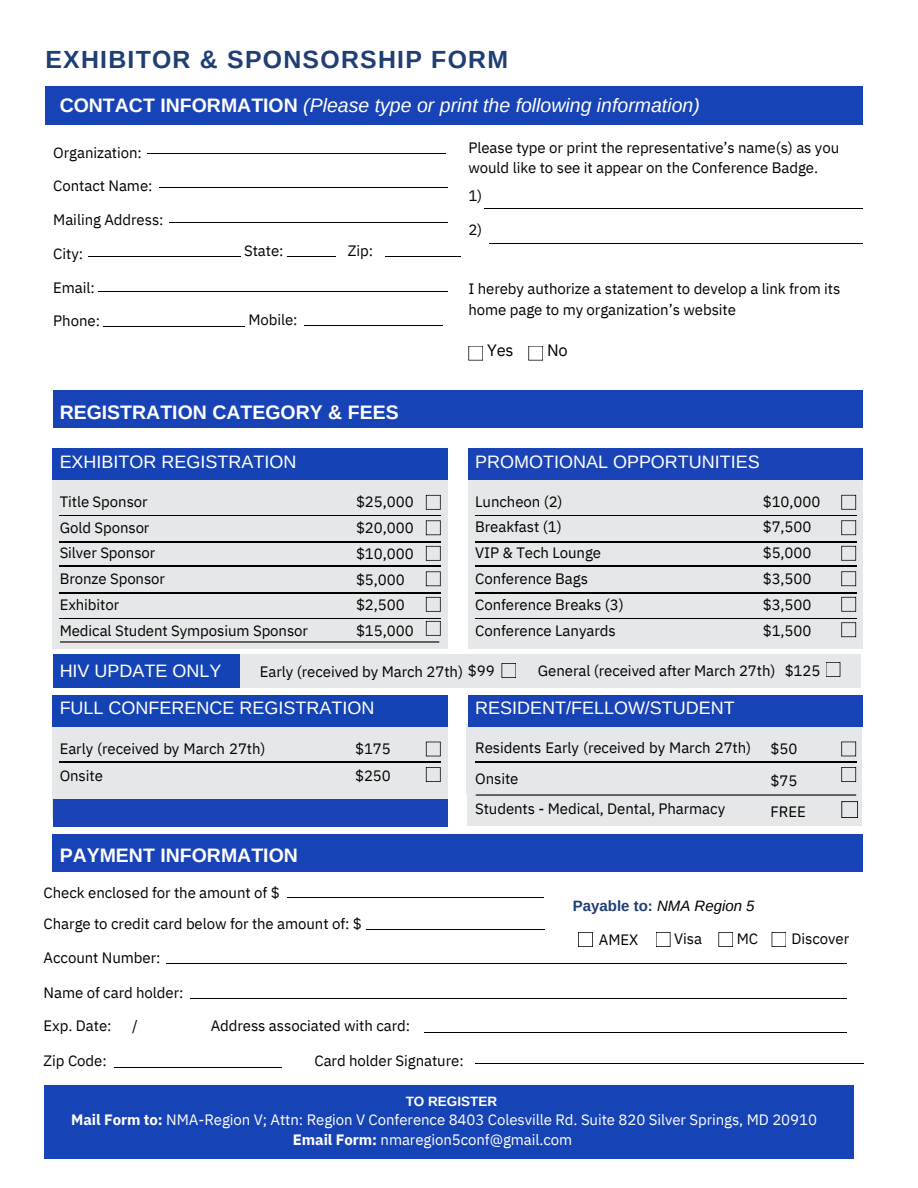
<style>
.page{position:relative;width:918px;height:1188px;background:#fff}
.page>*{position:absolute;margin:0;border:0;box-sizing:border-box;transform-origin:0 0}
.t1{font:700 24.9px "Arimo";letter-spacing:.05em;color:#1e3e74}
.t2{font:italic 19.5px "Arimo";color:#fff}
.t3{font:700 19.5px "Arimo";color:#fff}
.t4{font:18px "Arimo";color:#fff}
.t5{font:16.5px "IBM Plex Sans";color:#000}
.t6{font:15px/25.8px "IBM Plex Sans";letter-spacing:-.005em;color:#000}
.t7{font:15px/20.2px "IBM Plex Sans";letter-spacing:-.005em;color:#fff}
.t8{font:700 15px "Arimo";color:#1e3e74}
.t9{font:700 13.5px "Arimo";color:#fff}
.s1{font-weight:700;font-style:normal}
.s2{font-weight:400;font-style:italic;color:#000}
.s3{font-weight:700}
</style>
<div class="page">
<hr style="left:88px;top:256px;width:153px;height:1px;background:#000">
<hr style="left:104px;top:326px;width:141px;height:1px;background:#000">
<hr style="left:114px;top:1067px;width:167px;height:1px;background:#000">
<hr style="left:288px;top:256px;width:48px;height:1px;background:#000">
<hr style="left:98px;top:291px;width:349px;height:1px;background:#000">
<hr style="left:147px;top:154px;width:298px;height:1px;background:#000">
<hr style="left:159px;top:187px;width:288px;height:1px;background:#000">
<hr style="left:169px;top:222px;width:278px;height:1px;background:#000">
<hr style="left:304px;top:325px;width:139px;height:1px;background:#000">
<hr style="left:385px;top:256px;width:76px;height:1px;background:#000">
<div style="left:53px;top:480px;width:394px;height:169px;background:#e6e7e8"></div>
<svg style="left:426px;top:495px;width:15px;height:15px"></svg>
<svg style="left:426px;top:520px;width:15px;height:15px"></svg>
<svg style="left:426px;top:546px;width:15px;height:15px"></svg>
<svg style="left:426px;top:571px;width:15px;height:15px"></svg>
<svg style="left:426px;top:597px;width:15px;height:15px"></svg>
<svg style="left:426px;top:621px;width:15px;height:15px"></svg>
<div style="left:53px;top:448px;width:394px;height:32px;background:#1543b6"></div>
<hr style="left:60px;top:515px;width:381px;height:1px;background:#000">
<hr style="left:60px;top:542px;width:381px;height:1px;background:#000">
<hr style="left:60px;top:566px;width:381px;height:1px;background:#000">
<hr style="left:60px;top:593px;width:381px;height:1px;background:#000">
<hr style="left:60px;top:618px;width:381px;height:1px;background:#000">
<svg style="left:468px;top:346px;width:15px;height:15px"></svg>
<hr style="left:288px;top:897px;width:256px;height:1px;background:#000">
<hr style="left:366px;top:929px;width:179px;height:1px;background:#000">
<svg style="left:528px;top:346px;width:15px;height:15px"></svg>
<svg style="left:578px;top:932px;width:15px;height:15px"></svg>
<svg style="left:656px;top:932px;width:15px;height:15px"></svg>
<svg style="left:718px;top:932px;width:15px;height:15px"></svg>
<div style="left:53px;top:391px;width:810px;height:37px;background:#1843b6"></div>
<div style="left:44px;top:1085px;width:809px;height:74px;background:#1643b6"></div>
<hr style="left:167px;top:963px;width:680px;height:1px;background:#000">
<hr style="left:191px;top:998px;width:656px;height:1px;background:#000">
<hr style="left:424px;top:1032px;width:423px;height:1px;background:#000">
<hr style="left:476px;top:1063px;width:404px;height:1px;background:#000">
<hr style="left:485px;top:208px;width:378px;height:1px;background:#000">
<hr style="left:489px;top:243px;width:374px;height:1px;background:#000">
<div style="left:45px;top:87px;width:818px;height:38px;background:#1743b6"></div>
<div style="left:468px;top:480px;width:395px;height:169px;background:#e6e7e8"></div>
<svg style="left:841px;top:495px;width:15px;height:15px"></svg>
<svg style="left:841px;top:520px;width:15px;height:15px"></svg>
<svg style="left:841px;top:546px;width:15px;height:15px"></svg>
<svg style="left:841px;top:571px;width:15px;height:15px"></svg>
<svg style="left:841px;top:597px;width:15px;height:15px"></svg>
<svg style="left:841px;top:622px;width:15px;height:15px"></svg>
<div style="left:468px;top:448px;width:395px;height:32px;background:#1943b6"></div>
<hr style="left:475px;top:515px;width:381px;height:1px;background:#000">
<hr style="left:475px;top:542px;width:381px;height:1px;background:#000">
<hr style="left:475px;top:566px;width:381px;height:1px;background:#000">
<hr style="left:475px;top:593px;width:381px;height:1px;background:#000">
<hr style="left:475px;top:618px;width:381px;height:1px;background:#000">
<div style="left:467px;top:724px;width:394px;height:82px;background:#e6e7e8"></div>
<div style="left:53px;top:727px;width:394px;height:92px;background:#e6e7e8"></div>
<svg style="left:426px;top:742px;width:15px;height:14px"></svg>
<svg style="left:426px;top:767px;width:15px;height:15px"></svg>
<svg style="left:841px;top:742px;width:15px;height:14px"></svg>
<svg style="left:841px;top:767px;width:15px;height:15px"></svg>
<div style="left:53px;top:695px;width:394px;height:32px;background:#1443b6"></div>
<hr style="left:60px;top:762px;width:381px;height:1px;background:#000">
<div style="left:468px;top:695px;width:395px;height:32px;background:#1843b6"></div>
<hr style="left:475px;top:762px;width:381px;height:1px;background:#000">
<div style="left:53px;top:834px;width:810px;height:37px;background:#1743b6"></div>
<svg style="left:772px;top:932px;width:14px;height:15px"></svg>
<div style="left:864px;top:923px;width:54px;height:265px;background:#fff"></div>
<div style="left:53px;top:797px;width:394px;height:30px;background:#1a43b6"></div>
<div style="left:53px;top:783px;width:394px;height:16px;background:#e6e7e8"></div>
<div style="left:455px;top:794px;width:434px;height:33px;background:#fff"></div>
<div style="left:468px;top:793px;width:394px;height:33px;background:#e6e7e8"></div>
<hr style="left:476px;top:794px;width:380px;height:2px;background:#000">
<svg style="left:841px;top:801px;width:17px;height:17px"></svg>
<hr style="left:60px;top:641px;width:379px;height:2px;background:#000">
<div style="left:53px;top:654px;width:188px;height:34px;background:#1443b6"></div>
<div style="left:241px;top:654px;width:620px;height:34px;background:#e6e7e8"></div>
<svg style="left:501px;top:663px;width:15px;height:15px"></svg>
<svg style="left:826px;top:662px;width:14px;height:15px"></svg>
<h6 class="t1" style="left:45px;top:46px;width:464px">EXHIBITOR &amp; SPONSORSHIP FORM</h6>
<h3 class="t2" style="left:60px;top:94px;width:642px"><span class="s1">CONTACT INFORMATION</span> (Please type or print the following information)</h3>
<h6 class="t6" style="left:53px;top:139px;width:90px">Organization:</h6>
<h6 class="t6" style="left:53px;top:173px;width:101px">Contact Name:</h6>
<h6 class="t6" style="left:53px;top:207px;width:112px">Mailing Address:</h6>
<h6 class="t6" style="left:53px;top:240px;width:31px">City:</h6>
<h6 class="t6" style="left:53px;top:274px;width:43px">Email:</h6>
<h6 class="t6" style="left:53px;top:308px;width:48px">Phone:</h6>
<h6 class="t6" style="left:244px;top:238px;width:41px">State:</h6>
<h6 class="t6" style="left:248px;top:307px;width:51px">Mobile:</h6>
<h6 class="t6" style="left:348px;top:238px;width:27px">Zip:</h6>
<h3 class="t3" style="left:60px;top:401px;width:340px">REGISTRATION CATEGORY &amp; FEES</h3>
<h6 class="t4" style="left:60px;top:451px;width:238px">EXHIBITOR REGISTRATION</h6>
<p class="t6" style="left:468px;top:137px;width:372px;line-height:20.2px">Please type or print the representative’s name(s) as you would like to see it appear on the Conference Badge.</p>
<p class="t6" style="left:468px;top:182px;width:15px">1)</p>
<p class="t6" style="left:468px;top:216px;width:15px">2)</p>
<h4 class="t6" style="left:468px;top:279px;width:373px;line-height:20.2px">I hereby authorize a statement to develop a link from its home page to my organization’s website</h4>
<h6 class="t5" style="left:487px;top:339px;width:28px">Yes</h6>
<h6 class="t5" style="left:547px;top:339px;width:22px">No</h6>
<h6 class="t4" style="left:475px;top:451px;width:286px">PROMOTIONAL OPPORTUNITIES</h6>
<h6 class="t6" style="left:60px;top:488px;width:250px">Title Sponsor<br>Gold Sponsor<br>Silver Sponsor<br>Bronze Sponsor<br>Exhibitor<br>Medical Student Symposium Sponsor</h6>
<h3 class="t6" style="left:356px;top:488px;width:59px">$25,000 $20,000 $10,000 $5,000 $2,500 $15,000</h3>
<h6 class="t6" style="left:475px;top:488px;width:150px">Luncheon (2)<br>Breakfast (1)<br>VIP &amp; Tech Lounge<br>Conference Bags<br>Conference Breaks (3)<br>Conference Lanyards</h6>
<h6 class="t6" style="left:763px;top:488px;width:59px">$10,000 $7,500 $5,000 $3,500 $3,500 $1,500</h6>
<h5 class="t4" style="left:60px;top:661px;width:163px">HIV UPDATE ONLY</h5>
<h6 class="t6" style="left:260px;top:658px;width:236px">Early (received by March 27th) $99</h6>
<h6 class="t6" style="left:538px;top:658px;width:239px">General (received after March 27th)</h6>
<p class="t6" style="left:785px;top:658px;width:37px">$125</p>
<h5 class="t4" style="left:60px;top:698px;width:316px">FULL CONFERENCE REGISTRATION</h5>
<h2 class="t4" style="left:475px;top:698px;width:261px">RESIDENT/FELLOW/STUDENT</h2>
<h6 class="t6" style="left:60px;top:735px;width:207px;line-height:27px">Early (received by March 27th)<br>Onsite</h6>
<h3 class="t3" style="left:60px;top:844px;width:240px">PAYMENT INFORMATION</h3>
<h2 class="t6" style="left:355px;top:735px;width:37px;line-height:27px">$175 $250</h2>
<h1 class="t6" style="left:44px;top:876px;width:320px;line-height:31.5px">Check enclosed for the amount of $<br>Charge to credit card below for the amount of: $</h1>
<h1 class="t6" style="left:44px;top:944px;width:118px">Account Number:</h1>
<h1 class="t6" style="left:44px;top:979px;width:141px">Name of card holder:</h1>
<h1 class="t6" style="left:44px;top:1013px;width:69px">Exp. Date:</h1>
<h1 class="t6" style="left:132px;top:1013px;width:7px">/</h1>
<h1 class="t6" style="left:211px;top:1013px;width:201px">Address associated with card:</h1>
<h1 class="t6" style="left:44px;top:1048px;width:65px">Zip Code:</h1>
<h1 class="t6" style="left:314px;top:1048px;width:151px">Card holder Signature:</h1>
<h6 class="t6" style="left:475px;top:733px;width:278px;line-height:30.3px">Residents Early (received by March 27th)<br>Onsite<br>Students - Medical, Dental, Pharmacy</h6>
<h6 class="t8" style="left:573px;top:898px;width:183px">Payable to: <span class="s2">NMA Region 5</span></h6>
<h6 class="t6" style="left:599px;top:927px;width:41px">AMEX</h6>
<h3 class="t6" style="left:674px;top:926px;width:30px">Visa</h3>
<h6 class="t6" style="left:737px;top:926px;width:23px">MC</h6>
<h6 class="t9" style="left:406px;top:1094px;width:93px">TO REGISTER</h6>
<h6 class="t6" style="left:771px;top:733px;width:37px;line-height:31.5px">$50 $75<br>FREE</h6>
<h6 class="t6" style="left:792px;top:926px;width:59px">Discover</h6>
<h6 class="t7" style="left:293px;top:1109px;width:526px;text-indent:-222px"><span class="s3">Mail Form to:</span> NMA-Region V; Attn: Region V Conference 8403 Colesville Rd. Suite 820 Silver Springs, MD 20910<br><span class="s3">Email Form:</span> nmaregion5conf@gmail.com</h6>
</div>
